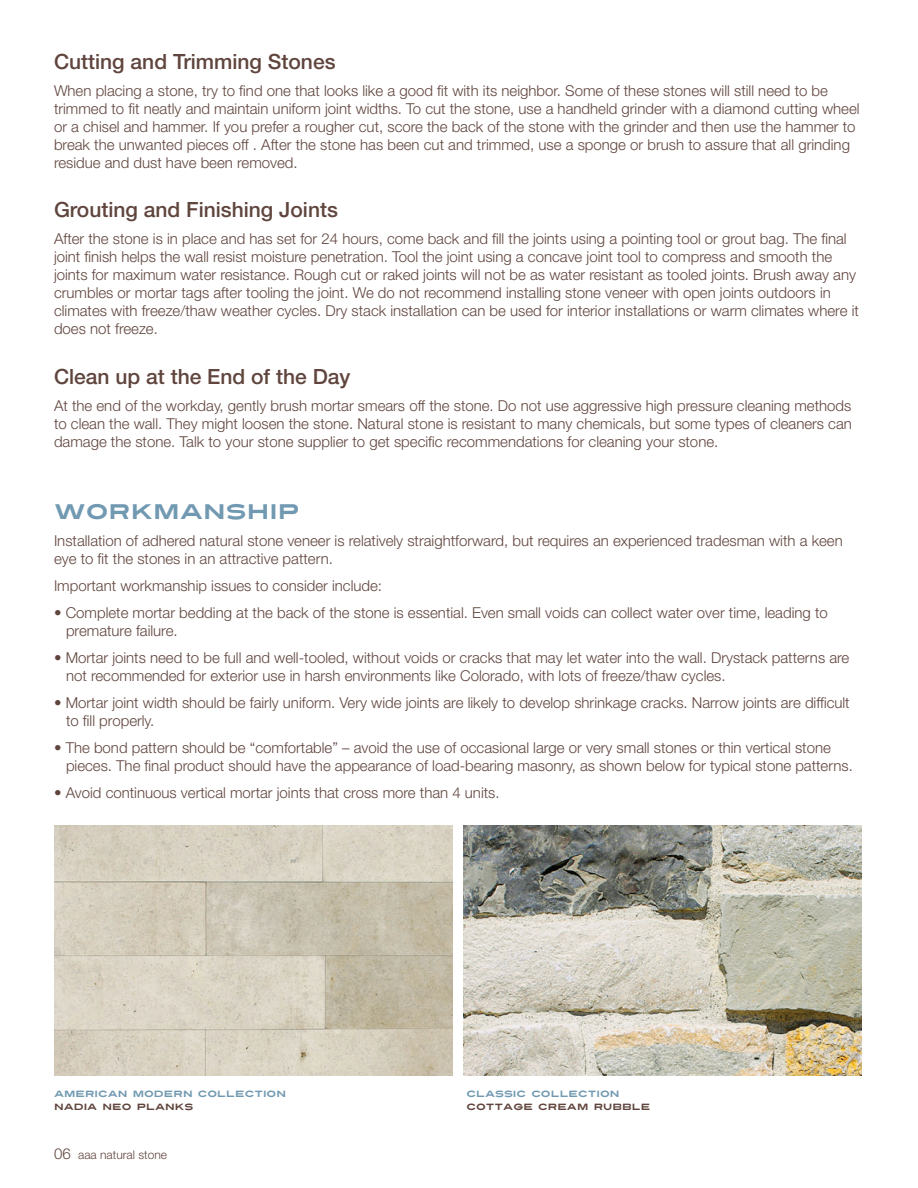
<style>
.page{position:relative;width:918px;height:1188px;background:#fff}
.page>*{position:absolute;margin:0;border:0;box-sizing:border-box;transform-origin:0 0}
.t1{font:500 21px "Helvetica Neue LT Std";color:#60453e}
.t2{font:21px "Turnpike";color:#7199b1}
.t3{font:300 15px/18px "Helvetica Neue LT Std";color:#60453e}
.t4{font:300 12px "Helvetica Neue LT Std";color:#60453e}
.t5{font:9px "Turnpike";color:#7199b1}
.t6{font:9px "Turnpike";color:#60453e}
.s1{font-size:15px}
</style>
<div class="page">
<img style="left:54px;top:826px;width:398px;height:250px">
<img style="left:464px;top:826px;width:398px;height:250px">
<h1 class="t1" style="left:54px;top:49px;width:283px">Cutting and Trimming Stones</h1>
<p class="t3" style="left:54px;top:81px;width:807px">When placing a stone, try to find one that looks like a good fit with its neighbor. Some of these stones will still need to be trimmed to fit neatly and maintain uniform joint widths. To cut the stone, use a handheld grinder with a diamond cutting wheel or a chisel and hammer. If you prefer a rougher cut, score the back of the stone with the grinder and then use the hammer to break the unwanted pieces off . After the stone has been cut and trimmed, use a sponge or brush to assure that all grinding residue and dust have been removed.</p>
<h1 class="t1" style="left:54px;top:198px;width:285px">Grouting and Finishing Joints</h1>
<p class="t3" style="left:54px;top:230px;width:806px">After the stone is in place and has set for 24 hours, come back and fill the joints using a pointing tool or grout bag. The final joint finish helps the wall resist moisture penetration. Tool the joint using a concave joint tool to compress and smooth the joints for maximum water resistance. Rough cut or raked joints will not be as water resistant as tooled joints. Brush away any crumbles or mortar tags after tooling the joint. We do not recommend installing stone veneer with open joints outdoors in climates with freeze/thaw weather cycles. Dry stack installation can be used for interior installations or warm climates where it does not freeze.</p>
<h1 class="t1" style="left:54px;top:364px;width:298px">Clean up at the End of the Day</h1>
<p class="t3" style="left:54px;top:396px;width:799px;text-align:justify">At the end of the workday, gently brush mortar smears off the stone. Do not use aggressive high pressure cleaning methods to clean the wall. They might loosen the stone. Natural stone is resistant to many chemicals, but some types of cleaners can damage the stone. Talk to your stone supplier to get specific recommendations for cleaning your stone.</p>
<h1 class="t2" style="left:54px;top:496px;width:247px">WORKMANSHIP</h1>
<p class="t3" style="left:54px;top:531px;width:790px">Installation of adhered natural stone veneer is relatively straightforward, but requires an experienced tradesman with a keen eye to fit the stones in an attractive pattern.</p>
<p class="t3" style="left:54px;top:576px;width:330px">Important workmanship issues to consider include:</p>
<p class="t3" style="left:66px;top:603px;width:763px;text-indent:-12px">• Complete mortar bedding at the back of the stone is essential. Even small voids can collect water over time, leading to premature failure.</p>
<p class="t3" style="left:66px;top:648px;width:785px;text-indent:-12px">• Mortar joints need to be full and well-tooled, without voids or cracks that may let water into the wall. Drystack patterns are not recommended for exterior use in harsh environments like Colorado, with lots of freeze/thaw cycles.</p>
<p class="t3" style="left:66px;top:693px;width:785px;text-indent:-12px">• Mortar joint width should be fairly uniform. Very wide joints are likely to develop shrinkage cracks. Narrow joints are difficult to fill properly.</p>
<p class="t3" style="left:66px;top:738px;width:788px;text-indent:-12px">• The bond pattern should be “comfortable” – avoid the use of occasional large or very small stones or thin vertical stone pieces. The final product should have the appearance of load-bearing masonry, as shown below for typical stone patterns.</p>
<p class="t3" style="left:54px;top:783px;width:447px">• Avoid continuous vertical mortar joints that cross more than 4 units.</p>
<p class="t5" style="left:54px;top:1087px;width:234px">AMERICAN MODERN COLLECTION</p>
<p class="t5" style="left:466px;top:1087px;width:155px">CLASSIC COLLECTION</p>
<p class="t6" style="left:54px;top:1101px;width:141px">NADIA NEO PLANKS</p>
<p class="t6" style="left:467px;top:1101px;width:185px">COTTAGE CREAM RUBBLE</p>
<p class="t4" style="left:54px;top:1148px;width:115px"><span class="s1">06</span> aaa natural stone</p>
</div>
